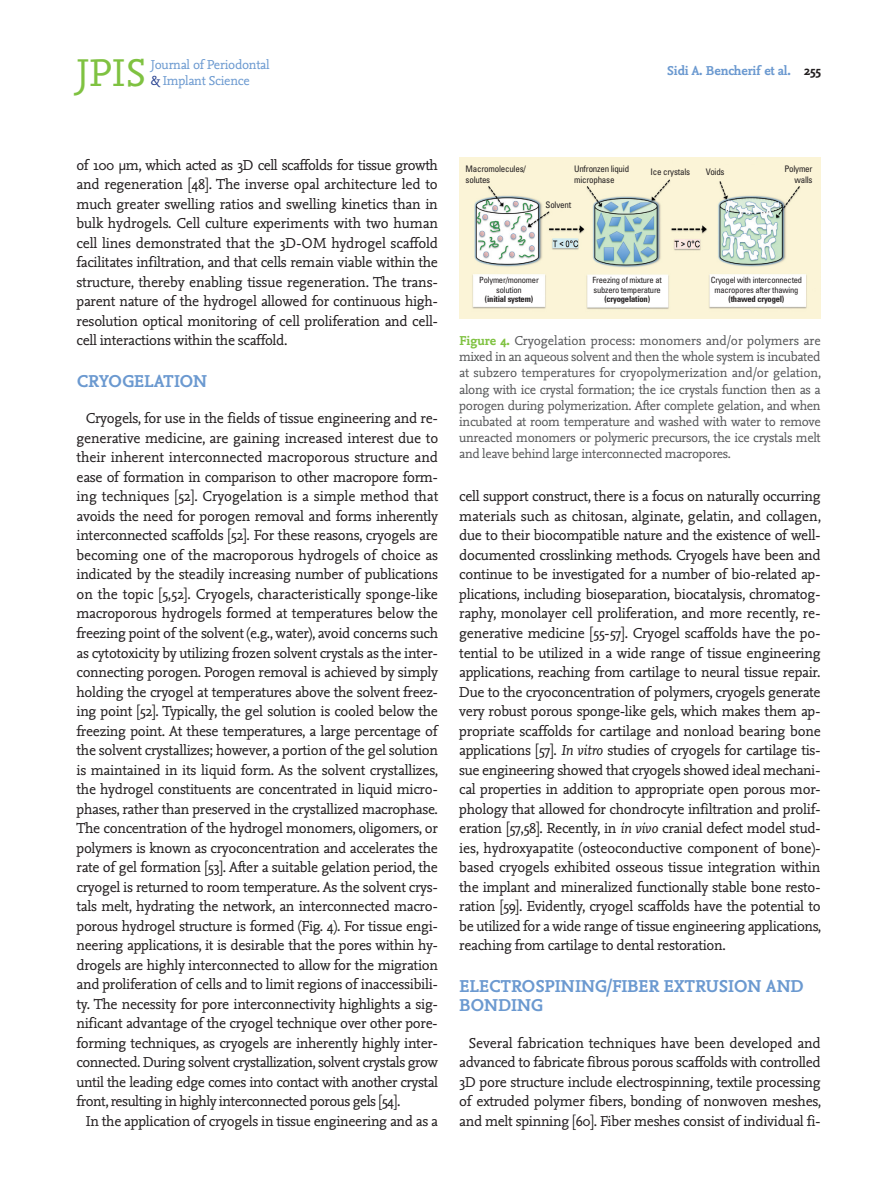
<style>
.page{position:relative;width:893px;height:1191px;background:#fff}
.page>*{position:absolute;margin:0;border:0;box-sizing:border-box;transform-origin:0 0}
.t1{font:40.5px "Nexus Mix";color:#7fc241}
.소제목1{font:700 18px/19.5px "Nexus Mix";letter-spacing:-.035em;color:#6b99d0}
.본문{font:15px/19.5px "Nexus Mix";letter-spacing:-.02em;color:#231f20;text-align:justify}
.캡션{font:13.5px/16.2px "Nexus Mix";letter-spacing:-.025em;color:#57585a;text-align:justify}
.t2{font:13.5px "Nexus Mix";letter-spacing:-.02em;color:#6b99d0}
.t3{font:700 13.5px "Nexus Mix";letter-spacing:-.01em;color:#6b99d0}
.그림지문{font:condensed 9px/10.8px "Univers LT Std";letter-spacing:-.025em;color:#231f20}
.그림지문-2{font:condensed 8.55px/9.8px "Univers LT Std";letter-spacing:-.025em;color:#231f20;text-align:center}
.그림지문-3{font:700 condensed 8.55px "Univers LT Std";letter-spacing:-.025em;color:#231f20}
.s1{color:#253f8e}
.s2{color:#231f20}
.s3{font-weight:700;color:#7fc241}
.s4{font-style:italic}
</style>
<div class="page">
<img style="left:459px;top:157px;width:362px;height:162px">
<h1 class="t1" style="left:77px;top:47px;width:71px">JPIS</h1>
<p class="t2" style="left:151px;top:56px;width:120px">Journal of Periodontal</p>
<p class="t2" style="left:151px;top:72px;width:100px"><span class="s1">&amp;</span> Implant Science</p>
<p class="t3" style="left:666px;top:62px;width:156px">Sidi A. Bencherif et al. <span class="s2">255</span></p>
<p class="본문" style="left:77px;top:155px;width:363px">of 100 µm, which acted as 3D cell scaffolds for tissue growth and regeneration [48]. The inverse opal architecture led to much greater swelling ratios and swelling kinetics than in bulk hydrogels. Cell culture experiments with two human cell lines demonstrated that the 3D-OM hydrogel scaffold facilitates infiltration, and that cells remain viable within the structure, thereby enabling tissue regeneration. The trans&shy;parent nature of the hydrogel allowed for continuous high&shy;resolution optical monitoring of cell proliferation and cell&shy;cell interactions within the scaffold.</p>
<p class="소제목1" style="left:77px;top:371px;width:133px">CRYOGELATION</p>
<p class="본문" style="left:77px;top:408px;width:363px;text-indent:9px">Cryogels, for use in the fields of tissue engineering and re&shy;generative medicine, are gaining increased interest due to their inherent interconnected macroporous structure and ease of formation in comparison to other macropore form&shy;ing techniques [52]. Cryogelation is a simple method that avoids the need for porogen removal and forms inherently interconnected scaffolds [52]. For these reasons, cryogels are becoming one of the macroporous hydrogels of choice as indicated by the steadily increasing number of publications on the topic [5,52]. Cryogels, characteristically sponge-like macroporous hydrogels formed at temperatures below the freezing point of the solvent (e.g., water), avoid concerns such as cytotoxicity by utilizing frozen solvent crystals as the inter&shy;connecting porogen. Porogen removal is achieved by simply holding the cryogel at temperatures above the solvent freez&shy;ing point [52]. Typically, the gel solution is cooled below the freezing point. At these temperatures, a large percentage of the solvent crystallizes; however, a portion of the gel solution is maintained in its liquid form. As the solvent crystallizes, the hydrogel constituents are concentrated in liquid micro&shy;phases, rather than preserved in the crystallized macrophase.<br>The concentration of the hydrogel monomers, oligomers, or polymers is known as cryoconcentration and accelerates the rate of gel formation [53]. After a suitable gelation period, the cryogel is returned to room temperature. As the solvent crys&shy;tals melt, hydrating the network, an interconnected macro&shy;porous hydrogel structure is formed (Fig. 4). For tissue engi&shy;neering applications, it is desirable that the pores within hy&shy;drogels are highly interconnected to allow for the migration and proliferation of cells and to limit regions of inaccessibili&shy;ty. The necessity for pore interconnectivity highlights a sig&shy;nificant advantage of the cryogel technique over other pore&shy;forming techniques, as cryogels are inherently highly inter&shy;connected. During solvent crystallization, solvent crystals grow until the leading edge comes into contact with another crystal front, resulting in highly interconnected porous gels [54].</p>
<p class="본문" style="left:86px;top:1110px;width:354px">In the application of cryogels in tissue engineering and as a</p>
<p class="그림지문" style="left:466px;top:163px;width:62px">Macromolecules/ solutes</p>
<p class="그림지문" style="left:574px;top:163px;width:57px">Unfronzen liquid microphase</p>
<p class="그림지문" style="left:651px;top:166px;width:41px">Ice crystals</p>
<p class="그림지문" style="left:546px;top:199px;width:27px">Solvent</p>
<p class="그림지문" style="left:706px;top:166px;width:20px">Voids</p>
<p class="그림지문" style="left:784px;top:163px;width:30px;text-align:right">Polymer walls</p>
<p class="그림지문-2" style="left:479px;top:275px;width:61px">Polymer/monomer solution</p>
<p class="그림지문-3" style="left:485px;top:294px;width:50px">(initial system)</p>
<p class="그림지문-2" style="left:593px;top:275px;width:71px;text-align:left">Freezing of mixture at subzero temperature</p>
<p class="그림지문-3" style="left:604px;top:294px;width:47px">(cryogelation)</p>
<p class="그림지문-2" style="left:711px;top:275px;width:93px">Cryogel with interconnected macropores after thawing</p>
<p class="그림지문-3" style="left:729px;top:294px;width:57px">(thawed cryogel)</p>
<p class="캡션" style="left:459px;top:332px;width:363px"><span class="s3">Figure 4.</span> Cryogelation process: monomers and/or polymers are mixed in an aqueous solvent and then the whole system is incubated at subzero temperatures for cryopolymerization and/or gelation, along with ice crystal formation; the ice crystals function then as a porogen during polymerization. After complete gelation, and when incubated at room temperature and washed with water to remove unreacted monomers or polymeric precursors, the ice crystals melt and leave behind large interconnected macropores.</p>
<p class="본문" style="left:459px;top:486px;width:364px">cell support construct, there is a focus on naturally occurring materials such as chitosan, alginate, gelatin, and collagen, due to their biocompatible nature and the existence of well&shy;documented crosslinking methods. Cryogels have been and continue to be investigated for a number of bio-related ap&shy;plications, including bioseparation, biocatalysis, chromatog&shy;raphy, monolayer cell proliferation, and more recently, re&shy;generative medicine [55-57]. Cryogel scaffolds have the po&shy;tential to be utilized in a wide range of tissue engineering applications, reaching from cartilage to neural tissue repair.<br>Due to the cryoconcentration of polymers, cryogels generate very robust porous sponge-like gels, which makes them ap&shy;propriate scaffolds for cartilage and nonload bearing bone applications [57]. <span class="s4">In vitro</span> studies of cryogels for cartilage tis&shy;sue engineering showed that cryogels showed ideal mechani&shy;cal properties in addition to appropriate open porous mor&shy;phology that allowed for chondrocyte infiltration and prolif&shy;eration [57,58]. Recently, in <span class="s4">in vivo</span> cranial defect model stud&shy;ies, hydroxyapatite (osteoconductive component of bone)- based cryogels exhibited osseous tissue integration within the implant and mineralized functionally stable bone resto&shy;ration [59]. Evidently, cryogel scaffolds have the potential to be utilized for a wide range of tissue engineering applications, reaching from cartilage to dental restoration.</p>
<p class="소제목1" style="left:459px;top:975px;width:347px">ELECTROSPINING/FIBER EXTRUSION AND<br>BONDING</p>
<p class="본문" style="left:459px;top:1032px;width:364px;text-align:center">Several fabrication techniques have been developed and advanced to fabricate fibrous porous scaffolds with controlled 3D pore structure include electrospinning, textile processing of extruded polymer fibers, bonding of nonwoven meshes, and melt spinning [60]. Fiber meshes consist of individual fi-</p>
</div>
